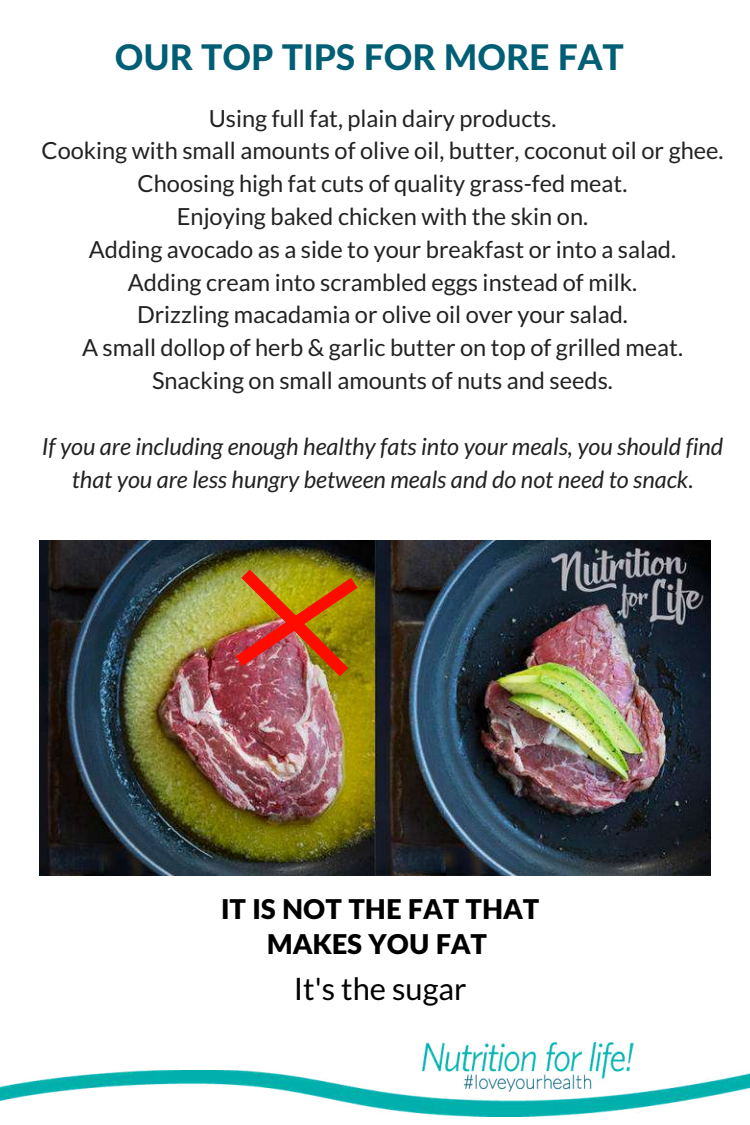
<style>
.page{position:relative;width:750px;height:1125px;background:#fff}
.page>*{position:absolute;margin:0;border:0;box-sizing:border-box;transform-origin:0 0}
.t1{font:800 35.38px "Lato Latin";color:#005e75}
.t2{font:31px "Lato";color:#000}
.t3{font:900 27.25px/34.8px "Lato Latin";color:#000;text-align:center}
.t4{font:23.62px/32.8px "Lato";color:#222;text-align:center}
.t5{font:italic 23.62px/32.8px "Lato";color:#222;text-align:center}
.s1{font-style:normal}
</style>
<div class="page">
<img style="left:39px;top:540px;width:672px;height:336px">
<img style="left:236px;top:569px;width:122px;height:108px">
<img style="left:0;top:1071px;width:750px;height:46px">
<img style="left:423px;top:1042px;width:211px;height:49px">
<h1 class="t1" style="left:115px;top:35px;width:511px">OUR TOP TIPS FOR MORE FAT</h1>
<p class="t4" style="left:42px;top:101px;width:683px">Using full fat, plain dairy products.<br>Cooking with small amounts of olive oil, butter, coconut oil or ghee.<br>Choosing high fat cuts of quality grass-fed meat.<br>Enjoying baked chicken with the skin on.<br>Adding avocado as a side to your breakfast or into a salad.<br>Adding cream into scrambled eggs instead of milk.<br>Drizzling macadamia or olive oil over your salad.<br>A small dollop of herb &amp; garlic butter on top of grilled meat.<br>Snacking on small amounts of nuts and seeds.</p>
<p class="t5" style="left:42px;top:429px;width:683px">If you are including enough healthy fats into your meals, you should find that you are less hungry between meals and do not need to snack<span class="s1">.</span></p>
<p class="t3" style="left:221px;top:891px;width:320px">IT IS NOT THE FAT THAT<br>MAKES YOU FAT</p>
<h2 class="t2" style="left:294px;top:970px;width:174px">It's the sugar</h2>
</div>
